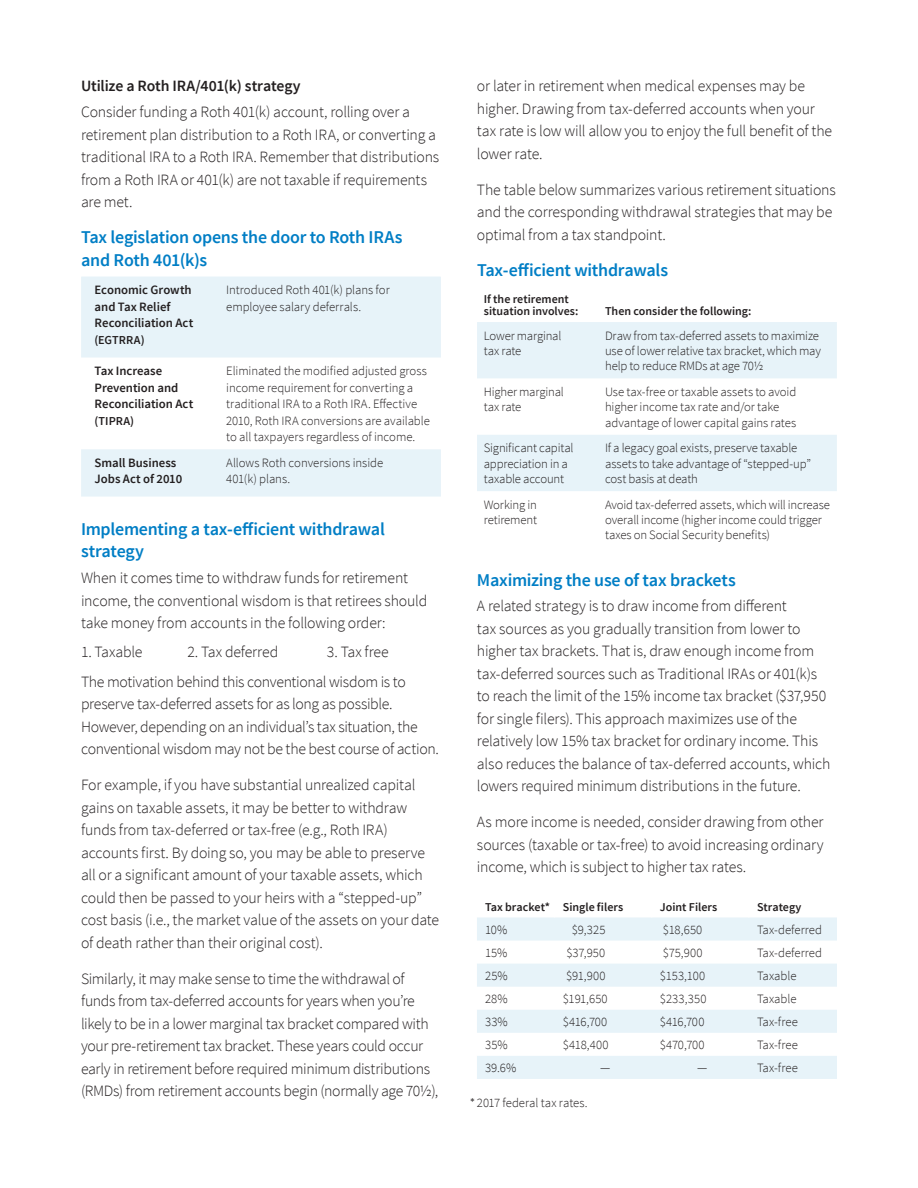
<style>
.page{position:relative;width:918px;height:1188px;background:#fff}
.page>*{position:absolute;margin:0;border:0;box-sizing:border-box;transform-origin:0 0}
.Subhead{font:600 18px/22.5px "Source Sans Pro";letter-spacing:-.015em;color:#007ec5}
.Body{font:300 15.75px/22.5px "Source Sans Pro";letter-spacing:-.015em;color:#231f20}
.Subhead_2{font:600 15.75px "Source Sans Pro";letter-spacing:-.01em;color:#231f20}
.Table_stub{font:300 12.75px/15.3px "Source Sans Pro";letter-spacing:-.01em;color:#231f20}
.Table_text{font:300 12.75px "Source Sans Pro";color:#231f20}
.Table_stub-2{font:600 12.75px/16.5px "Source Sans Pro";color:#231f20}
.Table_stub-3{font:600 12.15px "Source Sans Pro";color:#231f20}
.Table_head{font:600 12px/12.8px "Source Sans Pro";color:#231f20}
</style>
<div class="page">
<svg style="left:81px;top:277px;width:360px;height:220px;fill:#e7f3f9"></svg>
<svg style="left:477px;top:322px;width:360px;height:169px;fill:#e7f3f9"></svg>
<svg style="left:477px;top:917px;width:360px;height:162px;fill:#e7f3f9"></svg>
<p class="Subhead_2" style="left:81px;top:76px;width:221px">Utilize a Roth IRA/401(k) strategy</p>
<p class="Body" style="left:81px;top:101px;width:360px">Consider funding a Roth 401(k) account, rolling over a retirement plan distribution to a Roth IRA, or converting a traditional IRA to a Roth IRA. Remember that distributions from a Roth IRA or 401(k) are not taxable if requirements are met.</p>
<p class="Subhead" style="left:81px;top:226px;width:323px">Tax legislation opens the door to Roth IRAs and Roth 401(k)s</p>
<p class="Table_stub-2" style="left:95px;top:282px;width:100px">Economic Growth and Tax Relief<br>Reconciliation Act</p>
<p class="Table_stub-3" style="left:95px;top:332px;width:52px">(EGTRRA)</p>
<p class="Table_stub" style="left:226px;top:282px;width:165px;line-height:16.5px">Introduced Roth 401(k) plans for employee salary deferrals.</p>
<p class="Table_stub-2" style="left:95px;top:363px;width:100px">Tax Increase<br>Prevention and<br>Reconciliation Act</p>
<p class="Table_stub-3" style="left:95px;top:413px;width:41px">(TIPRA)</p>
<p class="Table_stub" style="left:226px;top:363px;width:205px;line-height:16.5px">Eliminated the modified adjusted gross income requirement for converting a traditional IRA to a Roth IRA. Effective 2010, Roth IRA conversions are available to all taxpayers regardless of income.</p>
<p class="Table_stub-2" style="left:95px;top:455px;width:89px">Small Business<br>Jobs Act of 2010</p>
<p class="Table_stub" style="left:226px;top:455px;width:159px;line-height:16.5px">Allows Roth conversions inside<br>401(k) plans.</p>
<p class="Subhead" style="left:81px;top:518px;width:305px">Implementing a tax-efficient withdrawal strategy</p>
<p class="Body" style="left:81px;top:567px;width:348px">When it comes time to withdraw funds for retirement income, the conventional wisdom is that retirees should take money from accounts in the following order:</p>
<p class="Body" style="left:81px;top:641px;width:63px">1. Taxable</p>
<p class="Body" style="left:188px;top:641px;width:92px">2. Tax deferred</p>
<p class="Body" style="left:327px;top:641px;width:63px">3. Tax free</p>
<p class="Body" style="left:81px;top:670px;width:360px">The motivation behind this conventional wisdom is to preserve tax-deferred assets for as long as possible.<br>However, depending on an individual’s tax situation, the conventional wisdom may not be the best course of action.</p>
<p class="Body" style="left:81px;top:774px;width:360px">For example, if you have substantial unrealized capital gains on taxable assets, it may be better to withdraw funds from tax-deferred or tax-free (e.g., Roth IRA) accounts first. By doing so, you may be able to preserve all or a significant amount of your taxable assets, which could then be passed to your heirs with a “stepped-up” cost basis (i.e., the market value of the assets on your date of death rather than their original cost).</p>
<p class="Body" style="left:81px;top:967px;width:359px">Similarly, it may make sense to time the withdrawal of funds from tax-deferred accounts for years when you’re likely to be in a lower marginal tax bracket compared with your pre-retirement tax bracket. These years could occur early in retirement before required minimum distributions (RMDs) from retirement accounts begin (normally age 70½),</p>
<p class="Body" style="left:477px;top:75px;width:357px">or later in retirement when medical expenses may be higher. Drawing from tax-deferred accounts when your tax rate is low will allow you to enjoy the full benefit of the lower rate.</p>
<p class="Body" style="left:477px;top:178px;width:360px">The table below summarizes various retirement situations and the corresponding withdrawal strategies that may be optimal from a tax standpoint.</p>
<p class="Subhead" style="left:477px;top:259px;width:193px">Tax-efficient withdrawals</p>
<p class="Table_head" style="left:484px;top:293px;width:96px">If the retirement situation involves:</p>
<p class="Table_head" style="left:605px;top:305px;width:148px">Then consider the following:</p>
<p class="Table_stub" style="left:484px;top:328px;width:79px">Lower marginal tax rate</p>
<p class="Table_stub" style="left:605px;top:328px;width:217px">Draw from tax-deferred assets to maximize use of lower relative tax bracket, which may help to reduce RMDs at age 70½</p>
<p class="Table_stub" style="left:484px;top:384px;width:82px">Higher marginal tax rate</p>
<p class="Table_stub" style="left:605px;top:384px;width:193px">Use tax-free or taxable assets to avoid higher income tax rate and/or take advantage of lower capital gains rates</p>
<p class="Table_stub" style="left:484px;top:441px;width:91px">Significant capital appreciation in a taxable account</p>
<p class="Table_stub" style="left:605px;top:441px;width:207px">If a legacy goal exists, preserve taxable assets to take advantage of “stepped-up” cost basis at death</p>
<p class="Table_stub" style="left:484px;top:497px;width:55px">Working in retirement</p>
<p class="Table_stub" style="left:605px;top:497px;width:227px">Avoid tax-deferred assets, which will increase overall income (higher income could trigger taxes on Social Security benefits)</p>
<p class="Subhead" style="left:477px;top:569px;width:260px">Maximizing the use of tax brackets</p>
<p class="Body" style="left:477px;top:595px;width:355px">A related strategy is to draw income from different<br>tax sources as you gradually transition from lower to higher tax brackets. That is, draw enough income from tax-deferred sources such as Traditional IRAs or 401(k)s to reach the limit of the 15% income tax bracket ($37,950 for single filers). This approach maximizes use of the relatively low 15% tax bracket for ordinary income. This also reduces the balance of tax-deferred accounts, which lowers required minimum distributions in the future.</p>
<p class="Body" style="left:477px;top:811px;width:348px;text-align:justify">As more income is needed, consider drawing from other sources (taxable or tax-free) to avoid increasing ordinary income, which is subject to higher tax rates.</p>
<p class="Table_head" style="left:485px;top:901px;width:67px">Tax bracket*</p>
<p class="Table_head" style="left:563px;top:901px;width:62px">Single filers</p>
<p class="Table_head" style="left:660px;top:901px;width:59px">Joint Filers</p>
<p class="Table_head" style="left:757px;top:901px;width:46px">Strategy</p>
<p class="Table_text" style="left:485px;top:922px;width:24px">10%</p>
<p class="Table_text" style="left:572px;top:922px;width:35px">$9,325</p>
<p class="Table_text" style="left:663px;top:922px;width:41px">$18,650</p>
<p class="Table_text" style="left:757px;top:922px;width:67px">Tax-deferred</p>
<p class="Table_text" style="left:485px;top:945px;width:24px">15%</p>
<p class="Table_text" style="left:566px;top:945px;width:40px">$37,950</p>
<p class="Table_text" style="left:663px;top:945px;width:41px">$75,900</p>
<p class="Table_text" style="left:757px;top:945px;width:67px">Tax-deferred</p>
<p class="Table_text" style="left:485px;top:968px;width:24px">25%</p>
<p class="Table_text" style="left:566px;top:968px;width:41px">$91,900</p>
<p class="Table_text" style="left:660px;top:968px;width:47px">$153,100</p>
<p class="Table_text" style="left:757px;top:968px;width:41px">Taxable</p>
<p class="Table_text" style="left:485px;top:991px;width:24px">28%</p>
<p class="Table_text" style="left:563px;top:991px;width:46px">$191,650</p>
<p class="Table_text" style="left:660px;top:991px;width:48px">$233,350</p>
<p class="Table_text" style="left:757px;top:991px;width:41px">Taxable</p>
<p class="Table_text" style="left:485px;top:1014px;width:24px">33%</p>
<p class="Table_text" style="left:563px;top:1014px;width:46px">$416,700</p>
<p class="Table_text" style="left:660px;top:1014px;width:46px">$416,700</p>
<p class="Table_text" style="left:757px;top:1014px;width:42px">Tax-free</p>
<p class="Table_text" style="left:485px;top:1037px;width:24px">35%</p>
<p class="Table_text" style="left:563px;top:1037px;width:47px">$418,400</p>
<p class="Table_text" style="left:660px;top:1037px;width:46px">$470,700</p>
<p class="Table_text" style="left:757px;top:1037px;width:42px">Tax-free</p>
<p class="Table_text" style="left:485px;top:1060px;width:33px">39.6%</p>
<p class="Table_text" style="left:600px;top:1060px;width:12px">—</p>
<p class="Table_text" style="left:697px;top:1060px;width:12px">—</p>
<p class="Table_text" style="left:757px;top:1060px;width:42px">Tax-free</p>
<p class="Table_stub" style="left:477px;top:1096px;width:112px">2017 federal tax rates.</p>
</div>
